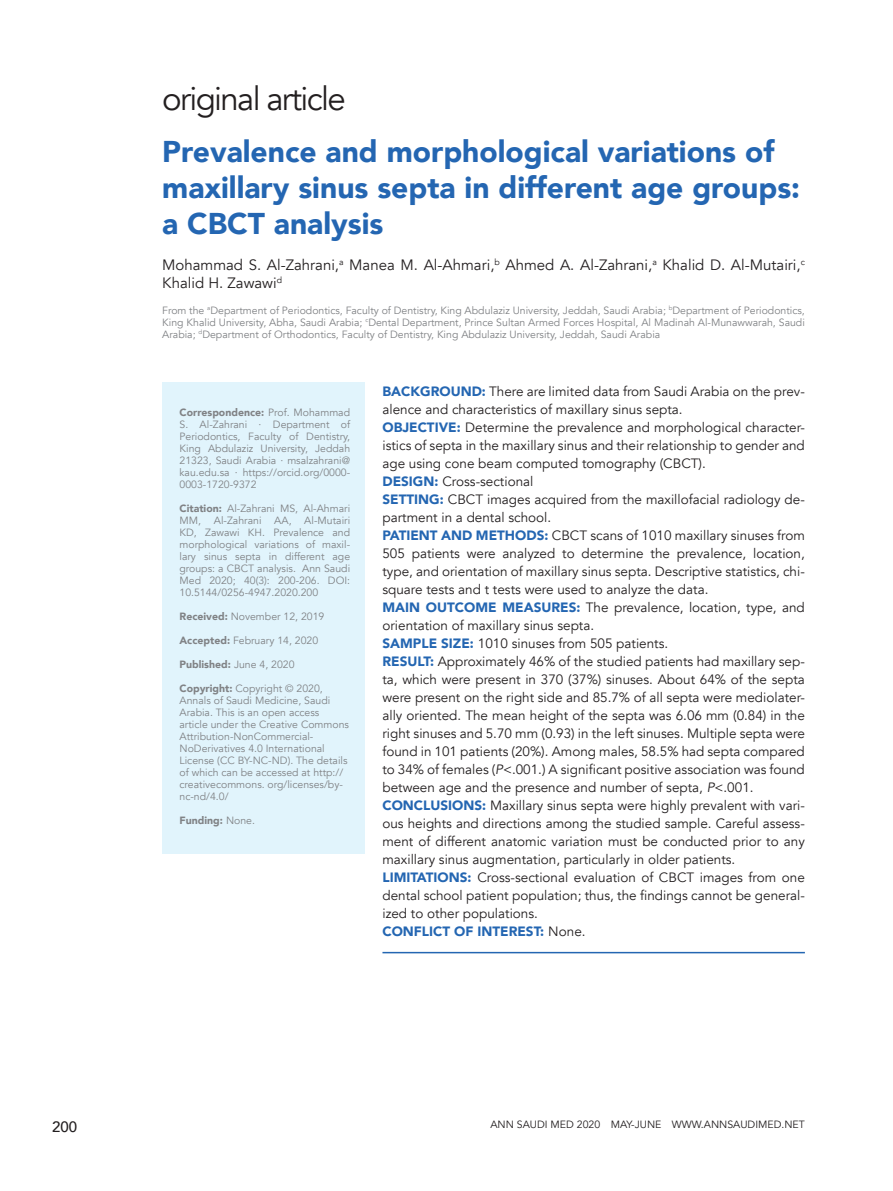
<style>
.page{position:relative;width:893px;height:1191px;background:#fff}
.page>*{position:absolute;margin:0;border:0;box-sizing:border-box;transform-origin:0 0}
.t1{font:33px "Avenir";letter-spacing:-.05em;color:#231f20}
.main_title__reina{font:900 30px/36px "Avenir";color:#2466b2}
.body_after_sub{font:15px/18px "Avenir";color:#231f20}
.t2{font:500 15px "Avenir";color:#231f20}
.abstract{font:13.5px/18px "Avenir";color:#231f20;text-align:justify}
.abstract-2{font:900 13.5px "Avenir";color:#2466b2}
.body_after_sub-2{font:10.5px/12px "Avenir";color:#808285;text-align:justify}
.t3{font:10.5px "Avenir";color:#231f20}
.body_after_sub-3{font:900 10.5px "Avenir";color:#808285}
.s1{font-weight:900}
.s2{font-weight:400}
.s3{font-weight:900;color:#2466b2}
.s4{font-style:italic}
.s5{font-weight:400;color:#231f20}
</style>
<div class="page">
<div style="left:162px;top:382px;width:202px;height:471px;background:#e1f4fc"></div>
<hr style="left:382px;top:952px;width:423px;height:1px;background:#2466b2">
<h1 class="t1" style="left:162px;top:78px;width:185px">original article</h1>
<p class="main_title__reina" style="left:162px;top:133px;width:639px">Prevalence and morphological variations of maxillary sinus septa in different age groups: a CBCT analysis</p>
<p class="body_after_sub" style="left:162px;top:256px;width:644px">Mohammad S. Al-Zahrani,<sup>a</sup> Manea M. Al-Ahmari,<sup>b</sup> Ahmed A. Al-Zahrani,<sup>a</sup> Khalid D. Al-Mutairi,<sup>c<br></sup>Khalid H. Zawawi<sup>d</sup></p>
<p class="body_after_sub-2" style="left:162px;top:304px;width:644px">From the <sup>a</sup>Department of Periodontics, Faculty of Dentistry, King Abdulaziz University, Jeddah, Saudi Arabia; <sup>b</sup>Department of Periodontics, King Khalid University, Abha, Saudi Arabia; <sup>c</sup>Dental Department, Prince Sultan Armed Forces Hospital, Al Madinah Al-Munawwarah, Saudi Arabia; <sup>d</sup>Department of Orthodontics, Faculty of Dentistry, King Abdulaziz University, Jeddah, Saudi Arabia</p>
<p class="body_after_sub-2" style="left:180px;top:406px;width:172px"><span class="s1">Correspondence:</span> Prof. Mohammad S. Al-Zahrani ∙ Department of Periodontics, Faculty of Dentistry, King Abdulaziz University, Jeddah 21323, Saudi Arabia ∙ msalzahrani@ kau.edu.sa ∙ https://orcid.org/0000- 0003-1720-9372</p>
<p class="body_after_sub-2" style="left:180px;top:502px;width:172px"><span class="s1">Citation:</span> Al-Zahrani MS, Al-Ahmari MM, Al-Zahrani AA, Al-Mutairi KD, Zawawi KH. Prevalence and morphological variations of maxil&shy;lary sinus septa in different age groups: a CBCT analysis. Ann Saudi Med 2020; 40(3): 200-206. DOI:<br>10.5144/0256-4947.2020.200</p>
<p class="body_after_sub-2" style="left:180px;top:610px;width:146px"><span class="s1">Received:</span> November 12, 2019</p>
<p class="body_after_sub-2" style="left:180px;top:634px;width:140px"><span class="s1">Accepted:</span> February 14, 2020</p>
<p class="body_after_sub-3" style="left:180px;top:655px;width:116px">Published: <span class="s2">June 4, 2020</span></p>
<p class="body_after_sub-2" style="left:180px;top:682px;width:171px;text-align:left"><span class="s1">Copyright:</span> Copyright © 2020,<br>Annals of Saudi Medicine, Saudi<br>Arabia. This is an open access article under the Creative Commons<br>Attribution-NonCommercial-<br>NoDerivatives 4.0 International<br>License (CC BY-NC-ND). The details of which can be accessed at http:// creativecommons. org/licenses/by&shy;nc-nd/4.0/</p>
<p class="body_after_sub-3" style="left:180px;top:811px;width:77px">Funding: <span class="s2">None.</span></p>
<p class="abstract" style="left:382px;top:383px;width:424px"><span class="s3">BACKGROUND:</span> There are limited data from Saudi Arabia on the prev&shy;alence and characteristics of maxillary sinus septa.</p>
<p class="abstract" style="left:382px;top:419px;width:424px"><span class="s3">OBJECTIVE:</span> Determine the prevalence and morphological character&shy;istics of septa in the maxillary sinus and their relationship to gender and age using cone beam computed tomography (CBCT).</p>
<p class="abstract" style="left:382px;top:473px;width:152px"><span class="s3">DESIGN:</span> Cross-sectional</p>
<p class="abstract" style="left:382px;top:491px;width:424px"><span class="s3">SETTING:</span> CBCT images acquired from the maxillofacial radiology de&shy;partment in a dental school.</p>
<p class="abstract" style="left:382px;top:527px;width:424px"><span class="s3">PATIENT AND METHODS:</span> CBCT scans of 1010 maxillary sinuses from 505 patients were analyzed to determine the prevalence, location, type, and orientation of maxillary sinus septa. Descriptive statistics, chi&shy;square tests and t tests were used to analyze the data.</p>
<p class="abstract" style="left:382px;top:599px;width:424px"><span class="s3">MAIN OUTCOME MEASURES:</span> The prevalence, location, type, and orientation of maxillary sinus septa.</p>
<p class="abstract" style="left:382px;top:635px;width:287px"><span class="s3">SAMPLE SIZE:</span> 1010 sinuses from 505 patients.</p>
<p class="abstract" style="left:382px;top:653px;width:424px"><span class="s3">RESULT:</span> Approximately 46% of the studied patients had maxillary sep&shy;ta, which were present in 370 (37%) sinuses. About 64% of the septa were present on the right side and 85.7% of all septa were mediolater&shy;ally oriented. The mean height of the septa was 6.06 mm (0.84) in the right sinuses and 5.70 mm (0.93) in the left sinuses. Multiple septa were found in 101 patients (20%). Among males, 58.5% had septa compared to 34% of females (<span class="s4">P</span>&lt;.001.) A significant positive association was found between age and the presence and number of septa, <span class="s4">P</span>&lt;.001.</p>
<p class="abstract" style="left:382px;top:797px;width:424px"><span class="s3">CONCLUSIONS:</span> Maxillary sinus septa were highly prevalent with vari&shy;ous heights and directions among the studied sample. Careful assess&shy;ment of different anatomic variation must be conducted prior to any maxillary sinus augmentation, particularly in older patients.</p>
<p class="abstract" style="left:382px;top:869px;width:424px"><span class="s3">LIMITATIONS:</span> Cross-sectional evaluation of CBCT images from one dental school patient population; thus, the findings cannot be general&shy;ized to other populations.</p>
<p class="abstract-2" style="left:382px;top:920px;width:205px">CONFLICT OF INTEREST: <span class="s5">None.</span></p>
<p class="t2" style="left:52px;top:1113px;width:27px">200</p>
<p class="t3" style="left:490px;top:1118px;width:316px">ANN SAUDI MED 2020 MAY-JUNE WWW.ANNSAUDIMED.NET</p>
</div>
